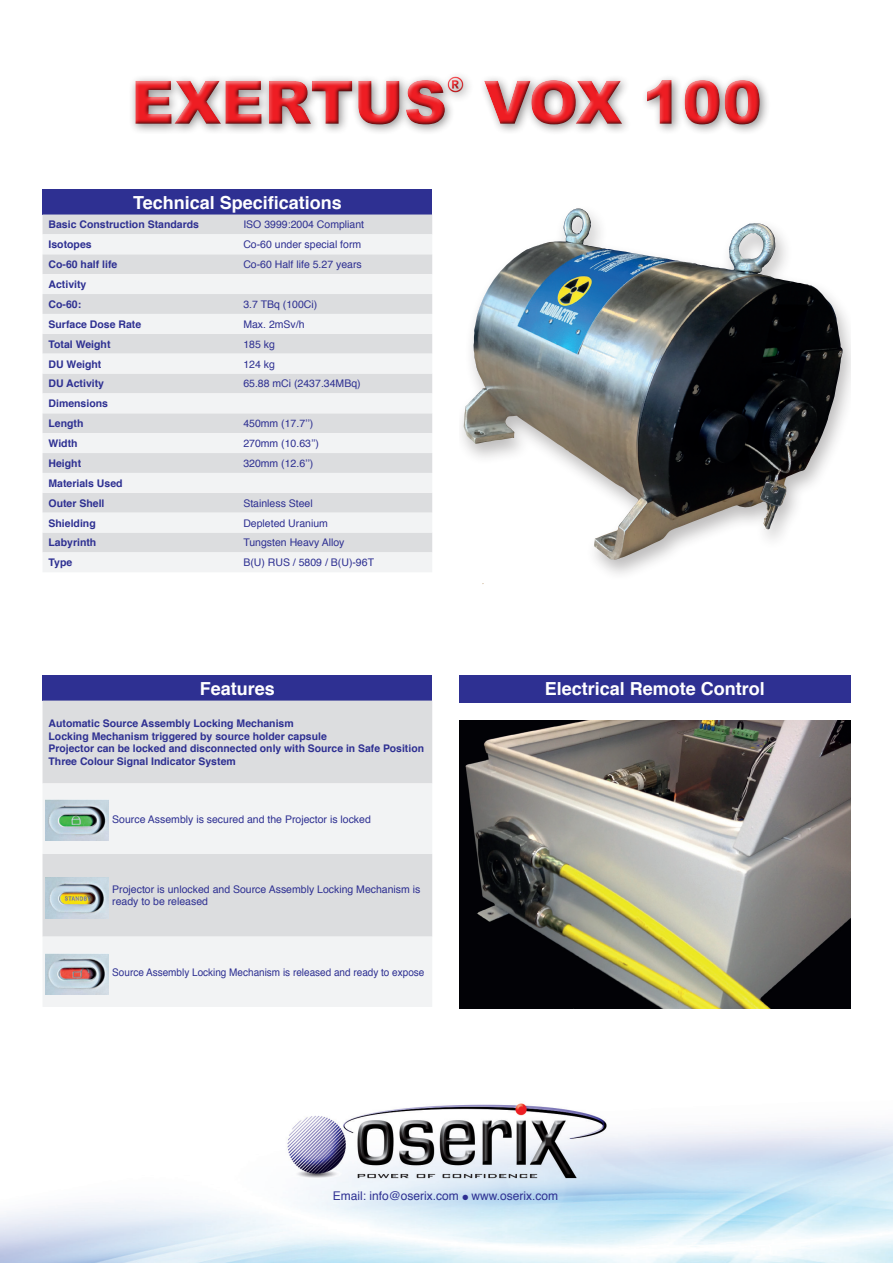
<style>
.page{position:relative;width:893px;height:1263px;background:#fff}
.page>*{position:absolute;margin:0;border:0;box-sizing:border-box;transform-origin:0 0}
.t1{font:900 60px "Arial";color:#ee1d23}
.t2{font:900 21px "Arial";color:#ee1d23}
.t3{font:700 18px "Helvetica";color:#fff}
.t4{font:12px "Helvetica";color:#2e3092}
.t5{font:700 10.5px/20px "Helvetica";color:#2e3092}
.t6{font:10.5px/12.6px "Helvetica";color:#2e3092}
.t7{font:10.5px "Helvetica";color:#2e3092;scale:.95 1}
</style>
<div class="page">
<img style="left:0;top:189px;width:893px;height:1074px">
<div style="left:43px;top:189px;width:389px;height:25px;background:#2e3092"></div>
<div style="left:43px;top:214px;width:389px;height:20px;background:#dcdddf"></div>
<svg style="left:43px;top:234px;width:389px;height:338px;fill:#f2f3f4"></svg>
<div style="left:43px;top:675px;width:389px;height:25px;background:#2e3092"></div>
<div style="left:43px;top:700px;width:389px;height:83px;background:#dcdddf"></div>
<svg style="left:43px;top:783px;width:389px;height:224px;fill:#f2f3f4"></svg>
<div style="left:459px;top:207px;width:391px;height:391px;background:#231f20;opacity:.3"></div>
<img style="left:463px;top:228px;width:312px;height:332px">
<div style="left:128px;top:71px;width:643px;height:65px;background:#231f20;opacity:.5"></div>
<div style="left:130px;top:71px;width:629px;height:55px;background:#fff"></div>
<div style="left:132px;top:77px;width:633px;height:53px;background:#231f20;opacity:.75"></div>
<img style="left:46px;top:799px;width:62px;height:42px">
<img style="left:46px;top:877px;width:62px;height:41px">
<img style="left:46px;top:954px;width:62px;height:41px">
<div style="left:459px;top:675px;width:391px;height:27px;background:#2e3092"></div>
<img style="left:459px;top:720px;width:391px;height:288px">
<h1 class="t1" style="left:131px;top:59px;width:318px">EXERTUS</h1>
<h2 class="t2" style="left:447px;top:69px;width:18px">®</h2>
<h1 class="t1" style="left:484px;top:59px;width:280px">VOX 100</h1>
<h3 class="t3" style="left:133px;top:188px;width:210px">Technical Specifications</h3>
<p class="t5" style="left:49px;top:215px;width:152px">Basic Construction Standards</p>
<p class="t6" style="left:243px;top:219px;width:122px">ISO 3999:2004 Compliant</p>
<p class="t5" style="left:49px;top:235px;width:45px">Isotopes</p>
<p class="t6" style="left:243px;top:239px;width:119px">Co-60 under special form</p>
<p class="t5" style="left:49px;top:255px;width:70px">Co-60 half life</p>
<p class="t6" style="left:243px;top:258px;width:120px">Co-60 Half life 5.27 years</p>
<p class="t5" style="left:49px;top:274px;width:39px">Activity<br>Co-60:</p>
<p class="t6" style="left:243px;top:298px;width:75px">3.7 TBq (100Ci)</p>
<p class="t5" style="left:49px;top:314px;width:94px">Surface Dose Rate</p>
<p class="t6" style="left:243px;top:318px;width:63px">Max. 2mSv/h</p>
<p class="t5" style="left:49px;top:334px;width:64px">Total Weight</p>
<p class="t6" style="left:243px;top:338px;width:33px">185 kg</p>
<p class="t5" style="left:49px;top:354px;width:54px">DU Weight</p>
<p class="t6" style="left:243px;top:358px;width:33px">124 kg</p>
<p class="t5" style="left:49px;top:374px;width:57px">DU Activity</p>
<p class="t6" style="left:243px;top:378px;width:119px">65.88 mCi (2437.34MBq)</p>
<p class="t5" style="left:49px;top:394px;width:61px">Dimensions<br>Length</p>
<p class="t6" style="left:243px;top:417px;width:71px">450mm (17.7’’)</p>
<p class="t5" style="left:49px;top:433px;width:31px">Width</p>
<p class="t6" style="left:243px;top:437px;width:77px">270mm (10.63’’)</p>
<p class="t5" style="left:49px;top:453px;width:34px">Height</p>
<p class="t6" style="left:243px;top:457px;width:71px">320mm (12.6’’)</p>
<p class="t5" style="left:49px;top:473px;width:76px">Materials Used<br>Outer Shell</p>
<p class="t6" style="left:243px;top:497px;width:71px">Stainless Steel</p>
<p class="t5" style="left:49px;top:513px;width:49px">Shielding</p>
<p class="t6" style="left:243px;top:517px;width:86px">Depleted Uranium</p>
<p class="t5" style="left:49px;top:533px;width:49px">Labyrinth</p>
<p class="t6" style="left:243px;top:537px;width:103px">Tungsten Heavy Alloy</p>
<p class="t5" style="left:49px;top:553px;width:25px">Type</p>
<p class="t6" style="left:243px;top:557px;width:132px">B(U) RUS / 5809 / B(U)-96T</p>
<h3 class="t3" style="left:200px;top:674px;width:77px">Features</h3>
<p class="t5" style="left:49px;top:717px;width:377px;line-height:12.6px">Automatic Source Assembly Locking Mechanism<br>Locking Mechanism triggered by source holder capsule<br>Projector can be locked and disconnected only with Source in Safe Position Three Colour Signal Indicator System</p>
<p class="t6" style="left:112px;top:813px;width:260px">Source Assembly is secured and the Projector is locked</p>
<p class="t6" style="left:112px;top:883px;width:310px">Projector is unlocked and Source Assembly Locking Mechanism is ready to be released</p>
<p class="t7" style="left:112px;top:964px;width:330px">Source Assembly Locking Mechanism is released and ready to expose</p>
<h3 class="t3" style="left:545px;top:674px;width:222px">Electrical Remote Control</h3>
<p class="t4" style="left:333px;top:1186px;width:227px">Email: info@oserix.com ● www.oserix.com</p>
</div>
